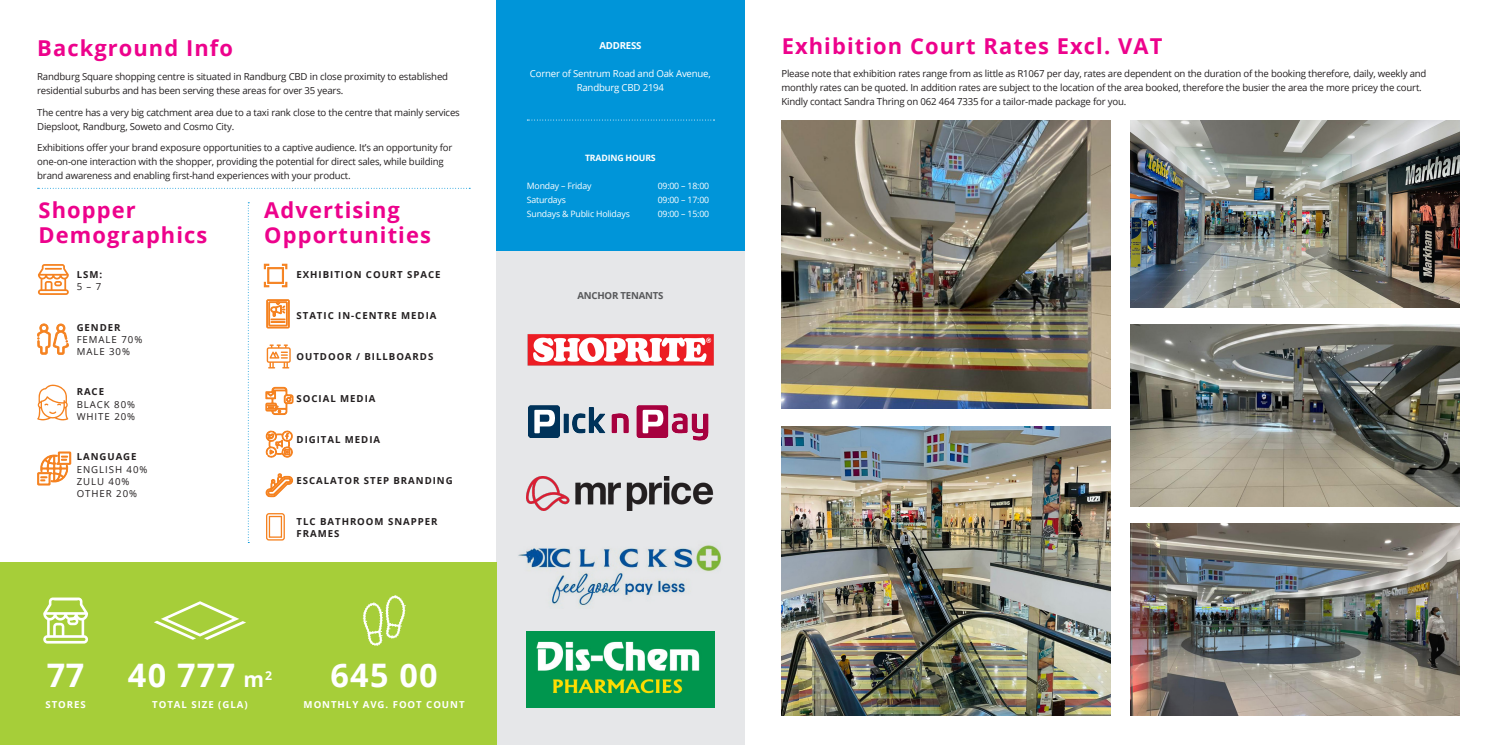
<style>
.page{position:relative;width:1489px;height:745px;background:#fff}
.page>*{position:absolute;margin:0;border:0;box-sizing:border-box;transform-origin:0 0}
.t1{font:700 32.38px "Open Sans";letter-spacing:.04em;color:#fff}
.t2{font:700 21.88px/24.8px "Open Sans";letter-spacing:.05em;color:#ed028c}
.t3{font:9.62px/14px "Open Sans";letter-spacing:-.02em;color:#231f20}
.t4{font:700 9.62px/12.2px "Open Sans";letter-spacing:.1em;color:#231f20}
.t5{font:9.62px/14px "Open Sans";letter-spacing:-.02em;color:#fff;text-align:center}
.t6{font:700 9.62px "Open Sans";letter-spacing:.1em;color:#fff}
.t7{font:9.62px "Open Sans";letter-spacing:.1em;color:#231f20}
.t8{font:700 9.62px "Open Sans";letter-spacing:-.02em;color:#57585a}
.t9{font:700 9.62px "Open Sans";letter-spacing:-.02em;color:#fff}
.t10{font:8.75px "Open Sans";letter-spacing:-.02em;color:#fff}
.t11{font:700 8.75px "Open Sans";letter-spacing:-.02em;color:#fff}
.s1{font-size:21px}
</style>
<div class="page">
<div style="left:496px;top:0;width:248px;height:744px;background:#0095d9"></div>
<div style="left:496px;top:251px;width:248px;height:493px;background:#e6e7e9"></div>
<div style="left:0;top:561px;width:496px;height:183px;background:#a6ce39"></div>
<svg style="left:248px;top:202px;width:1px;height:339px"></svg>
<svg style="left:38px;top:188px;width:432px;height:1px"></svg>
<svg style="left:527px;top:119px;width:187px;height:1px"></svg>
<svg style="left:43px;top:597px;width:45px;height:46px"></svg>
<svg style="left:154px;top:601px;width:92px;height:38px"></svg>
<svg style="left:266px;top:299px;width:24px;height:29px"></svg>
<svg style="left:264px;top:264px;width:23px;height:23px"></svg>
<svg style="left:265px;top:387px;width:28px;height:27px"></svg>
<svg style="left:362px;top:595px;width:44px;height:51px"></svg>
<img style="left:528px;top:405px;width:181px;height:36px">
<img style="left:526px;top:631px;width:188px;height:76px">
<img style="left:526px;top:476px;width:188px;height:34px">
<img style="left:527px;top:334px;width:187px;height:31px">
<img style="left:518px;top:545px;width:203px;height:61px">
<svg style="left:267px;top:344px;width:24px;height:24px"></svg>
<svg style="left:38px;top:264px;width:31px;height:31px"></svg>
<svg style="left:37px;top:323px;width:32px;height:31px"></svg>
<svg style="left:265px;top:430px;width:28px;height:28px"></svg>
<svg style="left:266px;top:473px;width:27px;height:23px"></svg>
<svg style="left:37px;top:451px;width:34px;height:34px"></svg>
<svg style="left:37px;top:384px;width:31px;height:36px"></svg>
<svg style="left:266px;top:513px;width:19px;height:28px"></svg>
<img style="left:781px;top:120px;width:329px;height:288px">
<img style="left:781px;top:426px;width:329px;height:288px">
<img style="left:1130px;top:120px;width:328px;height:187px">
<img style="left:1130px;top:523px;width:328px;height:191px">
<img style="left:1130px;top:324px;width:328px;height:182px">
<p class="t2" style="left:37px;top:35px;width:197px">Background Info</p>
<p class="t3" style="left:37px;top:69px;width:412px">Randburg Square shopping centre is situated in Randburg CBD in close proximity to established residential suburbs and has been serving these areas for over 35 years.</p>
<p class="t3" style="left:37px;top:105px;width:424px">The centre has a very big catchment area due to a taxi rank close to the centre that mainly services<br>Diepsloot, Randburg, Soweto and Cosmo City.</p>
<p class="t3" style="left:37px;top:140px;width:416px">Exhibitions offer your brand exposure opportunities to a captive audience. It’s an opportunity for one-on-one interaction with the shopper, providing the potential for direct sales, while building brand awareness and enabling first-hand experiences with your product.</p>
<p class="t2" style="left:39px;top:197px;width:99px">Shopper</p>
<p class="t2" style="left:39px;top:222px;width:170px">Demographics</p>
<p class="t4" style="left:77px;top:268px;width:27px">LSM:</p>
<p class="t3" style="left:77px;top:279px;width:26px">5 – 7</p>
<p class="t4" style="left:77px;top:320px;width:45px">GENDER</p>
<p class="t7" style="left:77px;top:332px;width:67px">FEMALE 70%</p>
<p class="t3" style="left:77px;top:344px;width:55px">MALE 30%</p>
<p class="t4" style="left:77px;top:385px;width:29px">RACE</p>
<p class="t3" style="left:77px;top:396px;width:60px">BLACK 80%</p>
<p class="t3" style="left:77px;top:409px;width:60px">WHITE 20%</p>
<p class="t4" style="left:77px;top:450px;width:61px">LANGUAGE</p>
<p class="t7" style="left:77px;top:462px;width:72px">ENGLISH 40%</p>
<p class="t3" style="left:77px;top:473px;width:54px">ZULU 40%</p>
<p class="t3" style="left:77px;top:486px;width:62px">OTHER 20%</p>
<p class="t2" style="left:264px;top:197px;width:168px">Advertising<br>Opportunities</p>
<p class="t4" style="left:296px;top:268px;width:145px">EXHIBITION COURT SPACE</p>
<p class="t4" style="left:296px;top:309px;width:141px">STATIC IN-CENTRE MEDIA</p>
<p class="t4" style="left:296px;top:350px;width:138px">OUTDOOR / BILLBOARDS</p>
<p class="t4" style="left:296px;top:432px;width:85px">DIGITAL MEDIA</p>
<p class="t4" style="left:296px;top:473px;width:158px">ESCALATOR STEP BRANDING</p>
<p class="t4" style="left:296px;top:515px;width:142px">TLC BATHROOM SNAPPER<br>FRAMES</p>
<p class="t1" style="left:47px;top:652px;width:39px">77</p>
<p class="t6" style="left:45px;top:696px;width:42px">STORES</p>
<p class="t1" style="left:128px;top:652px;width:146px">40 777 <span class="s1">m</span><sup>2</sup></p>
<p class="t6" style="left:152px;top:696px;width:97px">TOTAL SIZE (GLA)</p>
<p class="t1" style="left:330px;top:652px;width:109px">645 00</p>
<p class="t6" style="left:303px;top:696px;width:162px">MONTHLY AVG. FOOT COUNT</p>
<p class="t9" style="left:599px;top:39px;width:44px">ADDRESS</p>
<p class="t5" style="left:530px;top:66px;width:182px">Corner of Sentrum Road and Oak Avenue,<br>Randburg CBD 2194</p>
<p class="t11" style="left:585px;top:152px;width:72px">TRADING HOURS</p>
<p class="t10" style="left:527px;top:180px;width:66px">Monday – Friday</p>
<p class="t10" style="left:657px;top:180px;width:53px">09:00 – 18:00</p>
<p class="t10" style="left:527px;top:194px;width:41px">Saturdays</p>
<p class="t10" style="left:657px;top:194px;width:53px">09:00 – 17:00</p>
<p class="t10" style="left:527px;top:208px;width:104px">Sundays &amp; Public Holidays</p>
<p class="t10" style="left:657px;top:208px;width:53px">09:00 – 15:00</p>
<p class="t8" style="left:577px;top:288px;width:88px">ANCHOR TENANTS</p>
<p class="t2" style="left:781px;top:33px;width:382px">Exhibition Court Rates Excl. VAT</p>
<p class="t3" style="left:781px;top:66px;width:646px">Please note that exhibition rates range from as little as R1067 per day, rates are dependent on the duration of the booking therefore, daily, weekly and monthly rates can be quoted. In addition rates are subject to the location of the area booked, therefore the busier the area the more pricey the court.<br>Kindly contact Sandra Thring on 062 464 7335 for a tailor-made package for you.</p>
</div>
